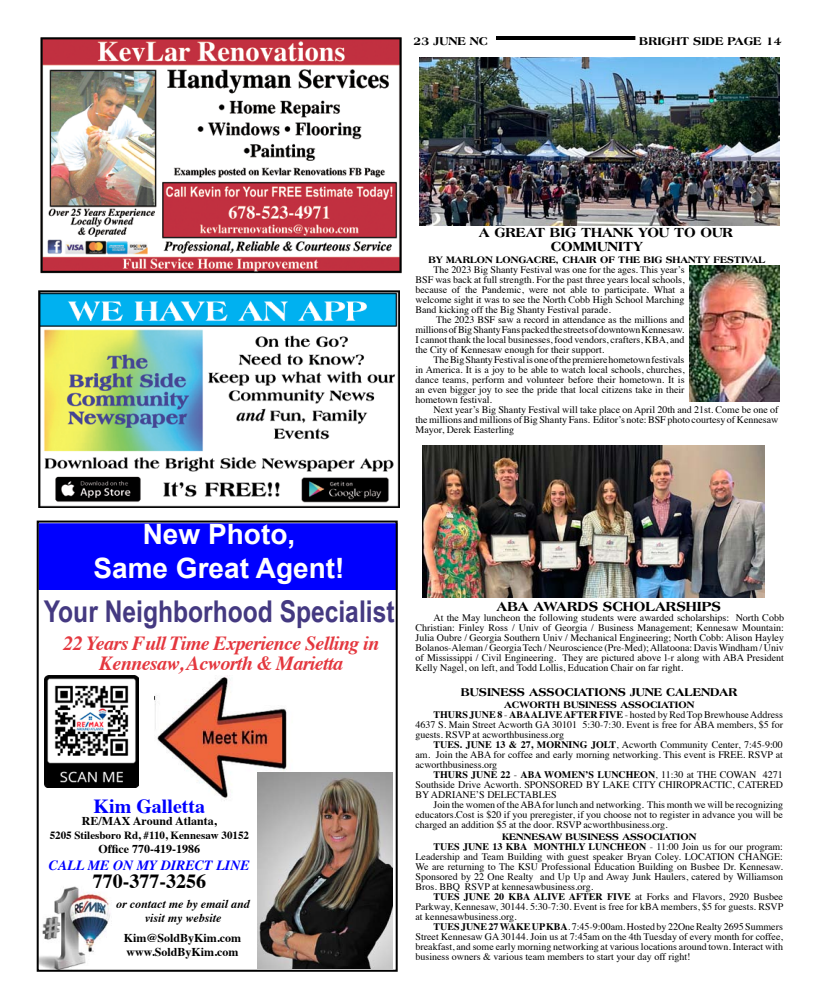
<style>
.page{position:relative;width:819px;height:1008px;background:#fff}
.page>*{position:absolute;margin:0;border:0;box-sizing:border-box;transform-origin:0 0}
.t1{font:700 30px "Arial Narrow";color:#443981}
.t2{font:700 28px/33.6px "Arial";color:#fff;text-align:center}
.t3{font:italic 700 20px/20px "Times";letter-spacing:-.03em;color:#e4373e;text-align:center}
.t4{font:700 20px "Times";color:#000}
.t5{font:700 20px "Times";color:#00f}
.t6{font:800 14px/14px "Americana BT";color:#000}
.t7{font:italic 700 14px "Times";color:#00f}
.t8{font:700 12px/14.4px "Times";color:#000}
.t9{font:800 12px "Americana BT";color:#000}
.t10{font:italic 700 12px/14.4px "Times";color:#000;text-align:center}
.t11{font:700 11px "Times";color:#000}
.t12{font:10px/10px "Times";color:#000;text-align:justify}
.t13{font:800 10px "Americana BT";color:#000}
.t14{font:700 10px "Times";color:#000}
.s1{font-weight:400}
.s2{font-weight:700}
</style>
<div class="page">
<hr style="left:496px;top:36px;width:139px;height:4px;background:#000">
<img style="left:39px;top:291px;width:360px;height:217px">
<img style="left:154px;top:675px;width:149px;height:126px">
<div style="left:39px;top:524px;width:358px;height:65px;background:#00f"></div>
<div style="left:38px;top:523px;width:360px;height:67px;border:1px solid #00f"></div>
<img style="left:40px;top:886px;width:70px;height:83px">
<img style="left:44px;top:676px;width:94px;height:111px">
<div style="left:37px;top:521px;width:361px;height:451px;border:2px solid #000"></div>
<img style="left:257px;top:773px;width:135px;height:196px">
<img style="left:40px;top:37px;width:362px;height:237px">
<img style="left:689px;top:266px;width:90px;height:135px">
<img style="left:420px;top:58px;width:360px;height:167px">
<img style="left:422px;top:446px;width:342px;height:152px">
<p class="t9" style="left:413px;top:34px;width:76px">23 JUNE NC</p>
<p class="t9" style="left:639px;top:34px;width:144px">BRIGHT SIDE PAGE 14</p>
<h3 class="t6" style="left:551px;top:225px;width:184px;text-indent:-72px">A GREAT BIG THANK YOU TO OUR<br>COMMU</h3>
<h3 class="t6" style="left:608px;top:239px;width:37px">NITY</h3>
<p class="t13" style="left:429px;top:254px;width:107px">BY MARLON LONGACRE</p>
<p class="t13" style="left:556px;top:254px;width:15px">, CHAIR</p>
<p class="t13" style="left:600px;top:254px;width:27px">OF THE</p>
<p class="t13" style="left:644px;top:254px;width:31px">BI G SHANT</p>
<p class="t13" style="left:703px;top:254px;width:25px">Y FESTI</p>
<p class="t13" style="left:745px;top:254px;width:22px">VAL</p>
<p class="t12" style="left:415px;top:264px;width:271px;text-indent:18px">The 2023 Big Shanty Festival was one for the ages. This year’s BSF was back at full strength. For the past three years local schools, because of the Pandemic, were not able to participate. What a welcome sight it was to see the North Cobb High School Marching Band kicking off the Big Shanty Festival parade.</p>
<p class="t12" style="left:415px;top:314px;width:271px;text-indent:21px">The 2023 BSF saw a record in attendance as the millions and millions of Big Shanty Fans packed the streets of downtown Kennesaw.<br>I cannot thank the local businesses, food vendors, crafters, KBA, and the City of Kennesaw enough for their support.</p>
<p class="t12" style="left:415px;top:354px;width:271px;text-indent:18px">The Big Shanty Festival is one of the premiere hometown festivals in America. It is a joy to be able to watch local schools, churches, dance teams, perform and volunteer before their hometown. It is an even bigger joy to see the pride that local citizens take in their hometown festival.</p>
<p class="t12" style="left:415px;top:404px;width:364px;text-indent:18px">Next year’s Big Shanty Festival will take place on April 20th and 21st. Come be one of the millions and millions of Big Shanty Fans. Editor’s note: BSF photo courtesy of Kennesaw Mayor, Derek Easterling</p>
<h2 class="t2" style="left:93px;top:519px;width:253px">New Photo,<br>Same Great Agent!</h2>
<h1 class="t1" style="left:44px;top:589px;width:352px">Your Neighborhood Specialist</h1>
<h3 class="t3" style="left:64px;top:632px;width:317px">22 Years Full Time Experience Selling in<br>Kennesaw, Acworth &amp; Marietta</h3>
<h3 class="t5" style="left:94px;top:787px;width:113px">Kim Galletta</h3>
<p class="t8" style="left:82px;top:812px;width:136px">RE/MAX Around Atlanta,</p>
<p class="t11" style="left:50px;top:824px;width:201px">5205 Stilesboro Rd, #110, Kennesaw 30152</p>
<p class="t8" style="left:99px;top:840px;width:103px">Office 770-419-1986</p>
<h3 class="t7" style="left:49px;top:852px;width:202px">CALL ME ON MY DIRECT LINE</h3>
<h3 class="t4" style="left:93px;top:862px;width:115px">770-377-3256</h3>
<p class="t10" style="left:116px;top:896px;width:135px">or contact me by email and visit my website</p>
<p class="t8" style="left:124px;top:930px;width:119px">Kim@SoldByKim.com www.SoldByKim.com</p>
<h3 class="t6" style="left:497px;top:599px;width:226px">ABA AWARDS SCHOLARSHIPS</h3>
<p class="t12" style="left:416px;top:612px;width:370px;text-indent:18px">At the May luncheon the following students were awarded scholarships: North Cobb Christian: Finley Ross / Univ of Georgia / Business Management; Kennesaw Mountain:<br>Julia Oubre / Georgia Southern Univ / Mechanical Engineering; North Cobb: Alison Hayley Bolanos-Aleman / Georgia Tech / Neuroscience (Pre-Med); Allatoona: Davis Windham / Univ of Mississippi / Civil Engineering. They are pictured above l-r along with ABA President Kelly Nagel, on left, and Todd Lollis, Education Chair on far right.</p>
<p class="t9" style="left:461px;top:685px;width:278px">BUSINESS ASSOCIATIONS JUNE CALENDAR</p>
<p class="t13" style="left:504px;top:699px;width:192px">ACWORTH BUSINESS ASSOCIATION</p>
<p class="t14" style="left:433px;top:705px;width:138px">THURS JUNE 8 <span class="s1">-</span> ABAALIVE AFT</p>
<p class="t12" style="left:415px;top:709px;width:369px;text-indent:168px"><span class="s2">ER FIVE</span> - hosted by Red Top Brewhouse Address 4637 S. Main Street Acworth GA 30101 5:30-7:30. Event is free for ABA members, $5 for guests. RSVP at acworthbusiness.org</p>
<p class="t12" style="left:415px;top:739px;width:369px;text-indent:18px"><span class="s2">TUES. JUNE 13 &amp; 27, MORNING JOLT</span>, Acworth Community Center, 7:45-9:00 am. Join the ABA for coffee and early morning networking. This event is FREE. RSVP at acworthbusiness.org</p>
<p class="t12" style="left:416px;top:769px;width:369px;text-indent:18px"><span class="s2">THURS JUNE 22</span> - <span class="s2">ABA WOMEN’S LUNCHEON</span>, 11:30 at THE COWAN 4271<br>Southside Drive Acworth. SPONSORED BY LAKE CITY CHIROPRACTIC, CATERED BY ADRIANE’S DELECTABLES</p>
<p class="t12" style="left:416px;top:799px;width:369px;text-indent:18px">Join the women of the ABA for lunch and networking. This month we will be recognizing educators.Cost is $20 if you preregister, if you choose not to register in advance you will be charged an addition $5 at the door. RSVP acworthbusiness.org.</p>
<p class="t13" style="left:502px;top:831px;width:196px">KENNESAW BUSINESS ASSOCIATION</p>
<p class="t12" style="left:416px;top:841px;width:369px;text-indent:18px"><span class="s2">TUES JUNE 13 KBA MONTHLY LUNCHEON</span> - 11:00 Join us for our program:<br>Leadership and Team Building with guest speaker Bryan Coley. LOCATION CHANGE:<br>We are returning to The KSU Professional Education Building on Busbee Dr. Kennesaw.<br>Sponsored by 22 One Realty and Up Up and Away Junk Haulers, catered by Williamson Bros. BBQ RSVP at kennesawbusiness.org.</p>
<p class="t14" style="left:434px;top:887px;width:143px">TUES JUNE 20 KBA ALIVE AFT</p>
<p class="t12" style="left:416px;top:891px;width:369px;text-indent:173px"><span class="s2">ER FIVE</span> at Forks and Flavors, 2920 Busbee Parkway, Kennesaw, 30144. 5:30-7:30. Event is free for kBA members, $5 for guests. RSVP at kennesawbusiness.org.</p>
<p class="t12" style="left:416px;top:921px;width:369px;text-indent:18px"><span class="s2">TUES JUNE 27 WAKE UP KBA</span>. 7:45-9:00am. Hosted by 22One Realty 2695 Summers Street Kennesaw GA 30144. Join us at 7:45am on the 4th Tuesday of every month for coffee, breakfast, and some early morning networking at various locations around town. Interact with business owners &amp; various team members to start your day off right!</p>
</div>
